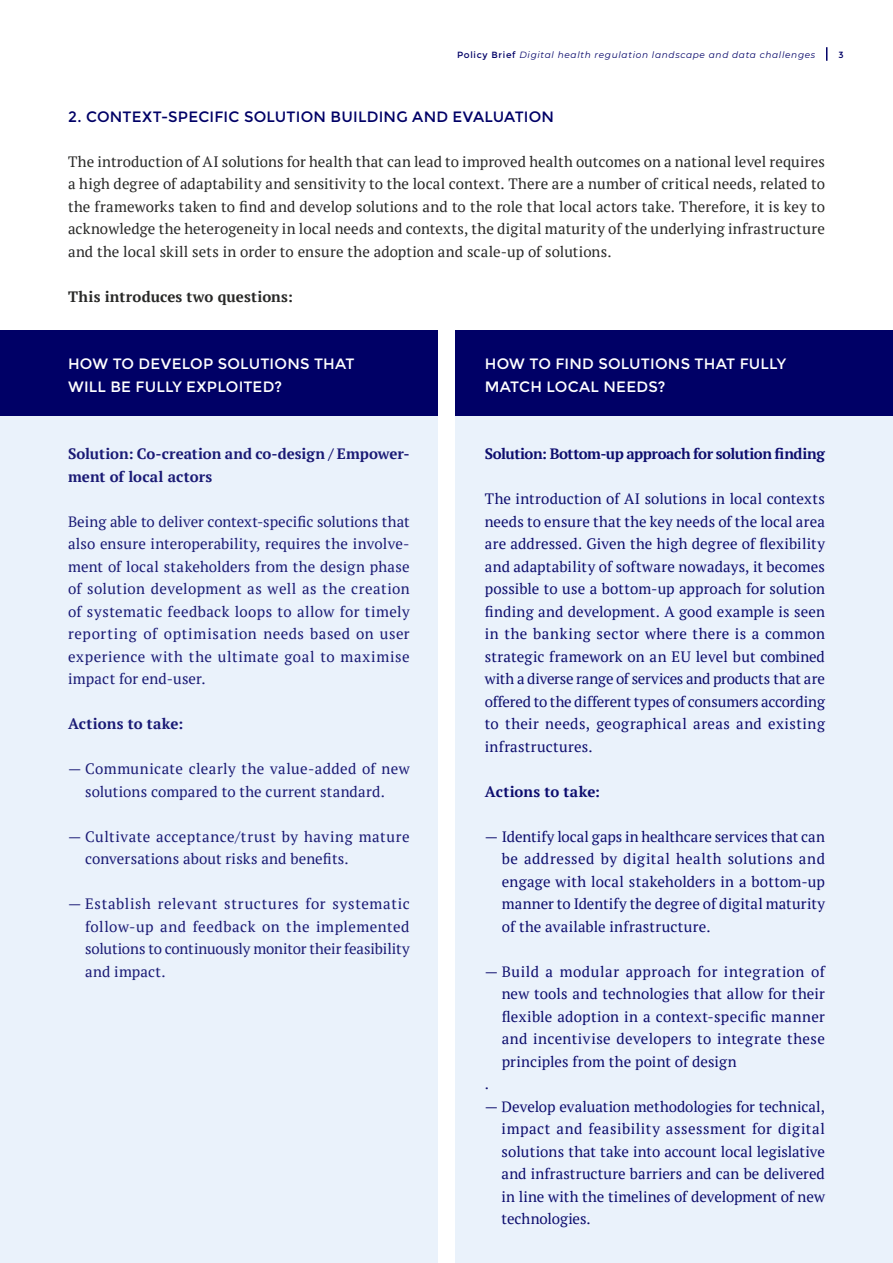
<style>
.page{position:relative;width:893px;height:1263px;background:#fff}
.page>*{position:absolute;margin:0;border:0;box-sizing:border-box;transform-origin:0 0}
._3_Running_Text{font:15px/22.5px "PT Serif";letter-spacing:.015em;color:#0d0d6e;text-align:justify}
._3_Running_Text-2{font:15px/22.5px "PT Serif";letter-spacing:.02em;color:#1a1a75;text-align:justify}
._3_Running_Text-3{font:15px/22.5px "PT Serif";letter-spacing:.005em;color:#282827;text-align:justify}
._4_Montserrat_box{font:15px/22.5px "Montserrat";letter-spacing:.015em;color:#fff}
._3_Running_Text-4{font:700 15px/22.5px "PT Serif";color:#1a1a75}
._2_Subhead_small{font:15px "Montserrat";letter-spacing:.015em;color:#006}
._3_Running_Text-5{font:700 15px "PT Serif";letter-spacing:-.025em;color:#0d0d6e}
._3_Running_Text-6{font:700 15px "PT Serif";letter-spacing:.01em;color:#282827}
._3_Running_Text-7{font:700 15px "PT Serif";letter-spacing:.01em;color:#0d0d6e}
.t1{font:italic 9px "Montserrat";letter-spacing:.075em;color:#006}
.t2{font:9px "Montserrat";color:#006}
.s1{font-style:normal}
</style>
<div class="page">
<svg style="left:826px;top:47px;width:1px;height:14px"></svg>
<div style="left:455px;top:413px;width:438px;height:850px;background:#eaf2fb"></div>
<div style="left:0;top:331px;width:438px;height:932px;background:#eaf2fb"></div>
<div style="left:455px;top:331px;width:438px;height:85px;background:#006"></div>
<div style="left:0;top:331px;width:438px;height:85px;background:#006"></div>
<p class="t1" style="left:457px;top:49px;width:360px"><span class="s1">Policy Brief</span> Digital health regulation landscape and data challenges</p>
<p class="t2" style="left:838px;top:50px;width:7px">3</p>
<p class="_2_Subhead_small" style="left:68px;top:108px;width:488px">2. CONTEXT-SPECIFIC SOLUTION BUILDING AND EVALUATION</p>
<p class="_3_Running_Text-3" style="left:68px;top:150px;width:758px">The introduction of AI solutions for health that can lead to improved health outcomes on a national level requires a high degree of adaptability and sensitivity to the local context. There are a number of critical needs, related to the frameworks taken to find and develop solutions and to the role that local actors take. Therefore, it is key to acknowledge the heterogeneity in local needs and contexts, the digital maturity of the underlying infrastructure and the local skill sets in order to ensure the adoption and scale-up of solutions.</p>
<p class="_3_Running_Text-6" style="left:68px;top:286px;width:226px">This introduces two questions:</p>
<p class="_4_Montserrat_box" style="left:68px;top:353px;width:288px">HOW TO DEVELOP SOLUTIONS THAT</p>
<p class="_4_Montserrat_box" style="left:68px;top:375px;width:216px">WILL BE FULLY EXPLOITED?</p>
<p class="_3_Running_Text-4" style="left:68px;top:442px;width:343px">Solution: Co-creation and co-design / Empower&shy;ment of local actors</p>
<p class="_3_Running_Text-2" style="left:68px;top:510px;width:343px">Being able to deliver context-specific solutions that also ensure interoperability, requires the involve&shy;ment of local stakeholders from the design phase of solution development as well as the creation of systematic feedback loops to allow for timely reporting of optimisation needs based on user experience with the ultimate goal to maximise impact for end-user.</p>
<p class="_3_Running_Text-4" style="left:68px;top:712px;width:117px">Actions to take:</p>
<p class="_3_Running_Text-2" style="left:68px;top:757px;width:343px;text-align:center">— Communicate clearly the value-added of new solutions compared to the current standard.</p>
<p class="_3_Running_Text-2" style="left:85px;top:825px;width:326px;text-indent:-17px">— Cultivate acceptance/trust by having mature conversations about risks and benefits.</p>
<p class="_3_Running_Text-2" style="left:85px;top:892px;width:326px;text-indent:-17px">— Establish relevant structures for systematic follow-up and feedback on the implemented solutions to continuously monitor their feasibility and impact.</p>
<p class="_4_Montserrat_box" style="left:485px;top:353px;width:303px">HOW TO FIND SOLUTIONS THAT FULLY<br>MATCH LOCAL NEEDS?</p>
<p class="_3_Running_Text-5" style="left:485px;top:444px;width:342px">Solution: Bottom-up approach for solution finding</p>
<p class="_3_Running_Text" style="left:485px;top:487px;width:342px">The introduction of AI solutions in local contexts needs to ensure that the key needs of the local area are addressed. Given the high degree of flexibility and adaptability of software nowadays, it becomes possible to use a bottom-up approach for solution finding and development. A good example is seen in the banking sector where there is a common strategic framework on an EU level but combined with a diverse range of services and products that are offered to the different types of consumers according to their needs, geographical areas and existing infrastructures.</p>
<p class="_3_Running_Text-7" style="left:485px;top:781px;width:117px">Actions to take:</p>
<p class="_3_Running_Text" style="left:502px;top:825px;width:325px;text-indent:-17px">— Identify local gaps in healthcare services that can be addressed by digital health solutions and engage with local stakeholders in a bottom-up manner to Identify the degree of digital maturity of the available infrastructure.</p>
<p class="_3_Running_Text" style="left:502px;top:960px;width:325px;text-indent:-17px">— Build a modular approach for integration of new tools and technologies that allow for their flexible adoption in a context-specific manner and incentivise developers to integrate these principles from the point of design</p>
<p class="_3_Running_Text" style="left:485px;top:1072px;width:6px">.</p>
<p class="_3_Running_Text" style="left:502px;top:1095px;width:325px;text-indent:-17px">— Develop evaluation methodologies for technical, impact and feasibility assessment for digital solutions that take into account local legislative and infrastructure barriers and can be delivered in line with the timelines of development of new technologies.</p>
</div>
